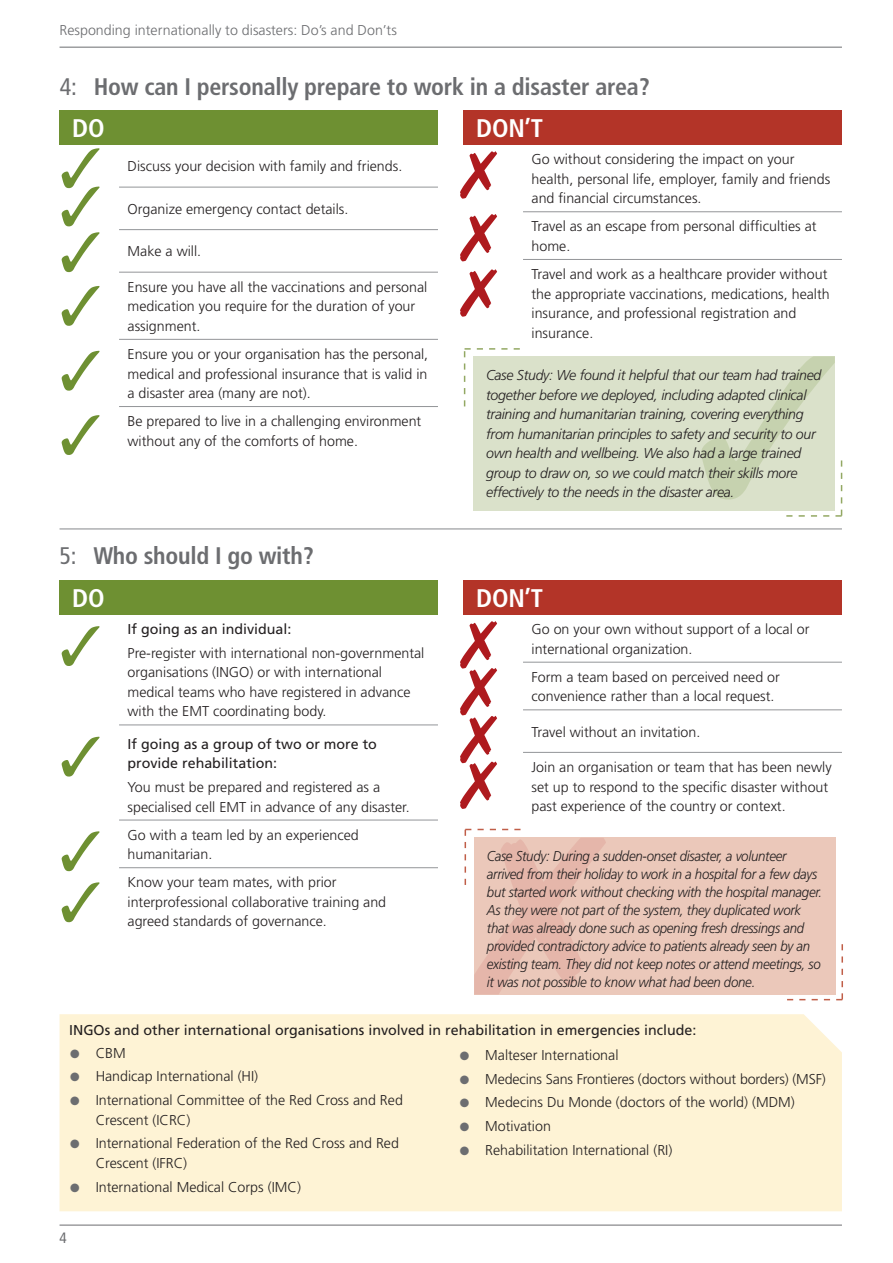
<style>
.page{position:relative;width:893px;height:1263px;background:#fff}
.page>*{position:absolute;margin:0;border:0;box-sizing:border-box;transform-origin:0 0}
.t1{font:700 condensed 25.5px "Frutiger";letter-spacing:-.01em;color:#fff}
.t2{font:700 condensed 24px "Frutiger";letter-spacing:-.01em;color:#6c6d70}
.t3{font:condensed 15px "Frutiger LT Com";color:#6c6d70}
.t4{font:300 14.25px/19.5px "Frutiger";color:#231f20}
.t5{font:italic 300 14.25px/18px "Frutiger";letter-spacing:-.02em;color:#231f20;scale:.93 1}
.t6{font:italic 300 14.25px/19.5px "Frutiger";letter-spacing:-.02em;color:#231f20}
.t7{font:14.25px/19.5px "Frutiger";color:#231f20}
.t8{font:300 14.25px "Frutiger";color:#6c6d70}
.s1{font-weight:400}
.s2{color:#6c6d70}
</style>
<div class="page">
<hr style="left:60px;top:47px;width:782px;height:1px;background:#6c6d70">
<hr style="left:60px;top:1225px;width:782px;height:1px;background:#6c6d70">
<div style="left:463px;top:111px;width:379px;height:34px;background:#b33428"></div>
<hr style="left:523px;top:211px;width:319px;height:1px;background:#939598">
<hr style="left:523px;top:259px;width:319px;height:1px;background:#939598">
<div style="left:463px;top:580px;width:379px;height:34px;background:#b33428"></div>
<hr style="left:523px;top:662px;width:319px;height:1px;background:#939598">
<hr style="left:523px;top:709px;width:319px;height:1px;background:#939598">
<hr style="left:523px;top:752px;width:319px;height:1px;background:#939598">
<div style="left:60px;top:111px;width:378px;height:34px;background:#6e9032"></div>
<hr style="left:119px;top:187px;width:319px;height:1px;background:#939598">
<hr style="left:119px;top:229px;width:319px;height:1px;background:#939598">
<hr style="left:119px;top:272px;width:319px;height:1px;background:#939598">
<hr style="left:119px;top:339px;width:319px;height:1px;background:#939598">
<hr style="left:119px;top:406px;width:319px;height:1px;background:#939598">
<hr style="left:60px;top:528px;width:782px;height:1px;background:#939598">
<div style="left:60px;top:580px;width:378px;height:34px;background:#6e9032"></div>
<hr style="left:119px;top:724px;width:319px;height:1px;background:#939598">
<hr style="left:119px;top:820px;width:319px;height:1px;background:#939598">
<hr style="left:119px;top:867px;width:319px;height:1px;background:#939598">
<div style="left:60px;top:1014px;width:782px;height:197px;background:#fef3d5"></div>
<div style="left:473px;top:356px;width:362px;height:154px;background:#dae1ca"></div>
<svg style="left:464px;top:348px;width:56px;height:58px"></svg>
<div style="left:474px;top:837px;width:362px;height:157px;background:#ebc8ba"></div>
<svg style="left:787px;top:944px;width:56px;height:56px"></svg>
<svg style="left:465px;top:829px;width:141px;height:165px"></svg>
<svg style="left:701px;top:356px;width:141px;height:161px"></svg>
<p class="t8" style="left:60px;top:22px;width:339px">Responding internationally to disasters: Do’s and Don’ts</p>
<p class="t2" style="left:60px;top:72px;width:591px"><span class="s1">4:</span> How can I personally prepare to work in a disaster area?</p>
<p class="t1" style="left:72px;top:113px;width:34px">DO</p>
<p class="t4" style="left:128px;top:157px;width:276px">Discuss your decision with family and friends.</p>
<p class="t4" style="left:128px;top:199px;width:222px">Organize emergency contact details.</p>
<p class="t4" style="left:128px;top:242px;width:75px">Make a will.</p>
<p class="t4" style="left:128px;top:277px;width:301px">Ensure you have all the vaccinations and personal medication you require for the duration of your assignment.</p>
<p class="t4" style="left:128px;top:344px;width:302px;text-align:justify">Ensure you or your organisation has the personal, medical and professional insurance that is valid in a disaster area (many are not).</p>
<p class="t4" style="left:128px;top:411px;width:295px">Be prepared to live in a challenging environment without any of the comforts of home.</p>
<p class="t1" style="left:476px;top:113px;width:68px">DON’T</p>
<p class="t4" style="left:531px;top:150px;width:300px">Go without considering the impact on your health, personal life, employer, family and friends and financial circumstances.</p>
<p class="t4" style="left:531px;top:217px;width:287px">Travel as an escape from personal difficulties at home.</p>
<p class="t4" style="left:531px;top:264px;width:300px">Travel and work as a healthcare provider without the appropriate vaccinations, medications, health insurance, and professional registration and insurance.</p>
<p class="t6" style="left:486px;top:365px;width:337px">Case Study: We found it helpful that our team had trained together before we deployed, including adapted clinical training and humanitarian training, covering everything from humanitarian principles to safety and security to our own health and wellbeing. We also had a large trained group to draw on, so we could match their skills more effectively to the needs in the disaster area.</p>
<p class="t2" style="left:60px;top:542px;width:256px"><span class="s1">5:</span> Who should I go with?</p>
<p class="t1" style="left:72px;top:583px;width:34px">DO</p>
<p class="t7" style="left:128px;top:619px;width:165px">If going as an individual:</p>
<p class="t4" style="left:128px;top:643px;width:298px">Pre-register with international non-governmental organisations (INGO) or with international medical teams who have registered in advance with the EMT coordinating body.</p>
<p class="t7" style="left:128px;top:734px;width:251px">If going as a group of two or more to provide rehabilitation:</p>
<p class="t4" style="left:128px;top:777px;width:284px">You must be prepared and registered as a specialised cell EMT in advance of any disaster.</p>
<p class="t4" style="left:128px;top:825px;width:233px">Go with a team led by an experienced humanitarian.</p>
<p class="t4" style="left:128px;top:873px;width:260px">Know your team mates, with prior interprofessional collaborative training and agreed standards of governance.</p>
<p class="t1" style="left:476px;top:583px;width:68px">DON’T</p>
<p class="t4" style="left:531px;top:619px;width:279px">Go on your own without support of a local or international organization.</p>
<p class="t4" style="left:531px;top:667px;width:250px">Form a team based on perceived need or convenience rather than a local request.</p>
<p class="t4" style="left:531px;top:722px;width:170px">Travel without an invitation.</p>
<p class="t4" style="left:531px;top:757px;width:302px">Join an organisation or team that has been newly set up to respond to the specific disaster without past experience of the country or context.</p>
<p class="t5" style="left:487px;top:847px;width:362px">Case Study: During a sudden-onset disaster, a volunteer arrived from their holiday to work in a hospital for a few days but started work without checking with the hospital manager.<br>As they were not part of the system, they duplicated work that was already done such as opening fresh dressings and provided contradictory advice to patients already seen by an existing team. They did not keep notes or attend meetings, so it was not possible to know what had been done.</p>
<p class="t7" style="left:69px;top:1020px;width:629px">INGOs and other international organisations involved in rehabilitation in emergencies include:</p>
<p class="t4" style="left:70px;top:1043px;width:57px"><span class="s2">●</span> CBM</p>
<p class="t4" style="left:70px;top:1067px;width:190px"><span class="s2">●</span> Handicap International (HI)</p>
<p class="t4" style="left:96px;top:1090px;width:309px;text-indent:-26px"><span class="s2">●</span> International Committee of the Red Cross and Red<br>Crescent (ICRC)</p>
<p class="t4" style="left:96px;top:1134px;width:305px;text-indent:-26px"><span class="s2">●</span> International Federation of the Red Cross and Red<br>Crescent (IFRC)</p>
<p class="t4" style="left:70px;top:1177px;width:232px"><span class="s2">●</span> International Medical Corps (IMC)</p>
<p class="t3" style="left:60px;top:1229px;width:9px">4</p>
<p class="t4" style="left:460px;top:1045px;width:160px"><span class="s2">●</span> Malteser International</p>
<p class="t4" style="left:460px;top:1069px;width:368px"><span class="s2">●</span> Medecins Sans Frontieres (doctors without borders) (MSF)</p>
<p class="t4" style="left:460px;top:1093px;width:337px"><span class="s2">●</span> Medecins Du Monde (doctors of the world) (MDM)</p>
<p class="t4" style="left:460px;top:1116px;width:93px"><span class="s2">●</span> Motivation</p>
<p class="t4" style="left:460px;top:1140px;width:214px"><span class="s2">●</span> Rehabilitation International (RI)</p>
</div>
